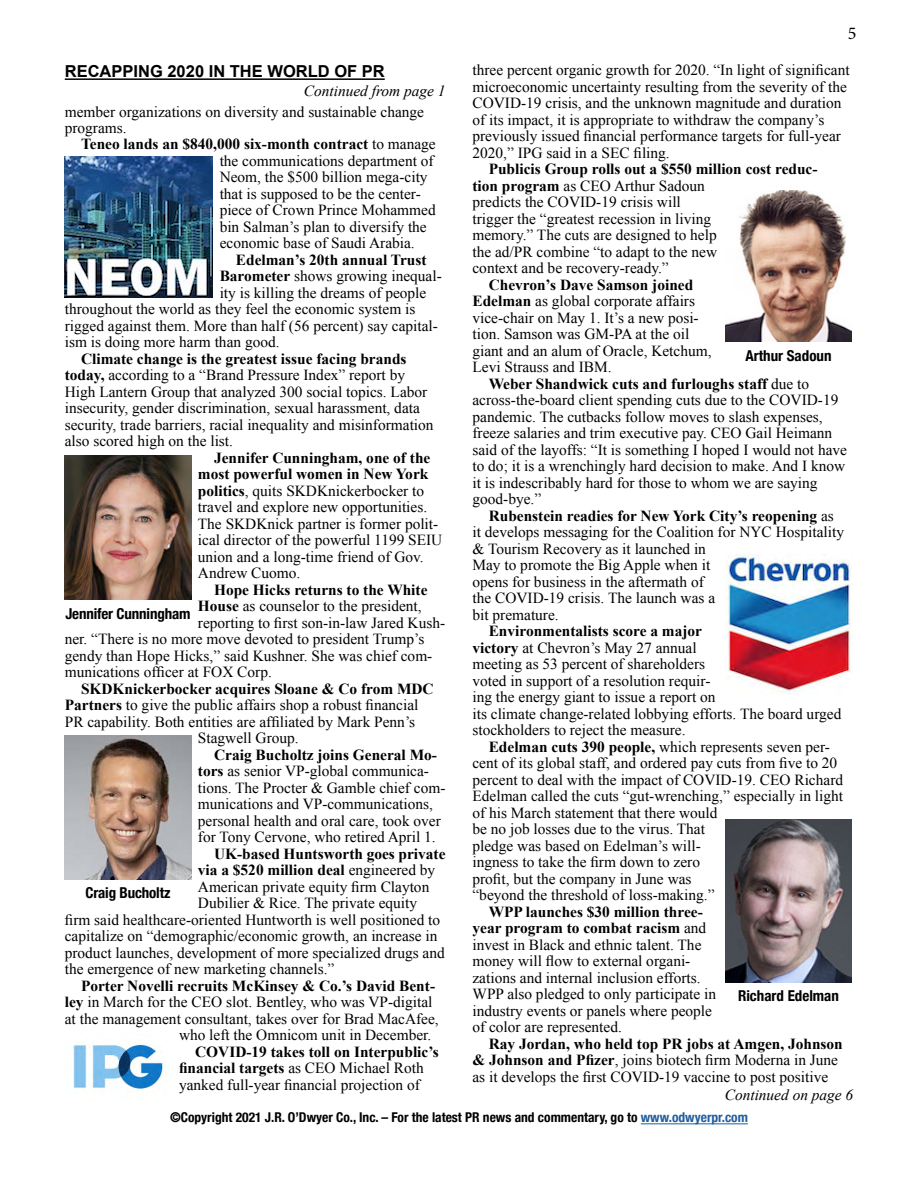
<style>
.page{position:relative;width:918px;height:1188px;background:#fff}
.page>*{position:absolute;margin:0;border:0;box-sizing:border-box;transform-origin:0 0}
.t1{font:18px "Minion Pro";color:#000}
.t2{font:700 16.5px "Arial";color:#000}
.t3{font:15.3px/16.5px "Times New Roman";color:#000}
.t4{font:700 15.3px "Times New Roman";color:#000}
.t5{font:italic 15.3px "Times New Roman";color:#000}
.t6{font:700 condensed 15px "Helvetica Neue";letter-spacing:-.01em;color:#000}
.t7{font:700 condensed 13.5px "Helvetica Neue";color:#000}
.s1{font-weight:700}
.s2{font-weight:400}
.s3{color:#215e9e}
</style>
<div class="page">
<hr style="left:641px;top:1124px;width:107px;height:1px;background:#215e9e">
<img style="left:73px;top:1043px;width:92px;height:48px">
<img style="left:65px;top:157px;width:148px;height:141px">
<img style="left:726px;top:554px;width:126px;height:141px">
<img style="left:725px;top:190px;width:127px;height:152px">
<img style="left:725px;top:819px;width:127px;height:163px">
<img style="left:65px;top:456px;width:126px;height:144px">
<img style="left:65px;top:735px;width:126px;height:144px">
<hr style="left:65px;top:78px;width:320px;height:2px;background:#000">
<p class="t2" style="left:65px;top:60px;width:321px">RECAPPING 2020 IN THE WORLD OF PR</p>
<p class="t5" style="left:304px;top:80px;width:143px">Continued from page 1</p>
<p class="t3" style="left:65px;top:103px;width:361px">member organizations on diversity and sustainable change programs.</p>
<p class="t3" style="left:220px;top:136px;width:218px;text-indent:-139px"><span class="s1">Teneo lands an $840,000 six-month contract</span> to manage the communications department of Neom, the $500 billion mega-city that is supposed to be the center&shy;piece of Crown Prince Mohammed bin Salman’s plan to diversify the economic base of Saudi Arabia.</p>
<p class="t4" style="left:236px;top:249px;width:192px">Edelman’s 20th annual Trust</p>
<p class="t3" style="left:220px;top:268px;width:224px"><span class="s1">Barometer</span> shows growing inequal-</p>
<p class="t3" style="left:220px;top:284px;width:208px">ity is killing the dreams of people</p>
<p class="t3" style="left:65px;top:301px;width:352px">throughout the world as they feel the economic system is</p>
<p class="t3" style="left:65px;top:317px;width:375px">rigged against them. More than half (56 percent) say capital-</p>
<p class="t3" style="left:65px;top:334px;width:216px">ism is doing more harm than good.</p>
<p class="t3" style="left:65px;top:350px;width:370px;text-indent:16px"><span class="s1">Climate change is the greatest issue facing brands today,</span> according to a “Brand Pressure Index” report by High Lantern Group that analyzed 300 social topics. Labor insecurity, gender discrimination, sexual harassment, data security, trade barriers, racial inequality and misinformation also scored high on the list.</p>
<p class="t3" style="left:198px;top:449px;width:246px;text-indent:16px"><span class="s1">Jennifer Cunningham, one of the most powerful women in New York politics</span>, quits SKDKnickerbocker to travel and explore new opportunities.<br>The SKDKnick partner is former polit&shy;ical director of the powerful 1199 SEIU union and a long-time friend of Gov.<br>Andrew Cuomo.</p>
<p class="t4" style="left:214px;top:579px;width:215px">Hope Hicks returns to the White</p>
<p class="t3" style="left:198px;top:598px;width:225px"><span class="s1">House</span> as counselor to the president,</p>
<p class="t3" style="left:198px;top:614px;width:249px">reporting to first son-in-law Jared Kush-</p>
<p class="t3" style="left:65px;top:631px;width:361px">ner. “There is no more move devoted to president Trump’s</p>
<p class="t3" style="left:65px;top:647px;width:369px">gendy than Hope Hicks,” said Kushner. She was chief com-</p>
<p class="t3" style="left:65px;top:664px;width:209px">munications officer at FOX Corp.</p>
<p class="t4" style="left:81px;top:678px;width:354px">SKDKnickerbocker acquires Sloane &amp; Co from MDC</p>
<p class="t3" style="left:65px;top:697px;width:355px"><span class="s1">Partners</span> to give the public affairs shop a robust financial</p>
<p class="t3" style="left:65px;top:713px;width:352px">PR capability. Both entities are affiliated by Mark Penn’s</p>
<p class="t3" style="left:198px;top:730px;width:102px">Stagwell Group.</p>
<p class="t3" style="left:198px;top:746px;width:249px;text-indent:16px"><span class="s1">Craig Bucholtz joins General Mo&shy;tors</span> as senior VP-global communica&shy;tions. The Procter &amp; Gamble chief com&shy;munications and VP-communications, personal health and oral care, took over for Tony Cervone, who retired April 1.</p>
<p class="t4" style="left:214px;top:843px;width:233px">UK-based Huntsworth goes private</p>
<p class="t4" style="left:198px;top:860px;width:239px">via a $520 million deal <span class="s2">engineered by</span></p>
<p class="t3" style="left:198px;top:878px;width:233px">American private equity firm Clayton</p>
<p class="t3" style="left:198px;top:895px;width:221px">Dubilier &amp; Rice. The private equity</p>
<p class="t3" style="left:65px;top:911px;width:377px">firm said healthcare-oriented Huntworth is well positioned to</p>
<p class="t3" style="left:65px;top:928px;width:374px">capitalize on “demographic/economic growth, an increase in</p>
<p class="t3" style="left:65px;top:944px;width:382px">product launches, development of more specialized drugs and</p>
<p class="t3" style="left:65px;top:961px;width:271px">the emergence of new marketing channels.”</p>
<p class="t4" style="left:81px;top:975px;width:356px">Porter Novelli recruits McKinsey &amp; Co.’s David Bent-</p>
<p class="t3" style="left:65px;top:994px;width:369px"><span class="s1">ley</span> in March for the CEO slot. Bentley, who was VP-digital</p>
<p class="t3" style="left:65px;top:1010px;width:376px">at the management consultant, takes over for Brad MacAfee,</p>
<p class="t3" style="left:179px;top:1027px;width:254px">who left the Omnicom unit in December.</p>
<p class="t3" style="left:179px;top:1043px;width:261px;text-indent:16px"><span class="s1">COVID-19 takes toll on Interpublic’s financial targets</span> as CEO Michael Roth yanked full-year financial projection of</p>
<p class="t6" style="left:65px;top:601px;width:127px">Jennifer Cunningham</p>
<p class="t6" style="left:86px;top:881px;width:86px">Craig Bucholtz</p>
<p class="t1" style="left:848px;top:21px;width:10px">5</p>
<p class="t3" style="left:472px;top:62px;width:379px">three percent organic growth for 2020. “In light of significant microeconomic uncertainty resulting from the severity of the COVID-19 crisis, and the unknown magnitude and duration of its impact, it is appropriate to withdraw the company’s previously issued financial performance targets for full-year 2020,” IPG said in a SEC filing.</p>
<p class="t3" style="left:472px;top:161px;width:347px;text-indent:16px"><span class="s1">Publicis Group rolls out a $550 million cost reduc&shy;tion program</span> as CEO Arthur Sadoun<br>predicts the COVID-19 crisis will<br>trigger the “greatest recession in living<br>memory.” The cuts are designed to help<br>the ad/PR combine “to adapt to the new<br>context and be recovery-ready.”</p>
<p class="t3" style="left:472px;top:276px;width:241px;text-indent:16px"><span class="s1">Chevron’s Dave Samson joined<br>Edelman</span> as global corporate affairs vice-chair on May 1. It’s a new posi&shy;tion. Samson was GM-PA at the oil giant and an alum of Oracle, Ketchum,<br>Levi Strauss and IBM.</p>
<p class="t3" style="left:472px;top:375px;width:376px;text-indent:16px"><span class="s1">Weber Shandwick cuts and furloughs staff</span> due to across-the-board client spending cuts due to the COVID-19 pandemic. The cutbacks follow moves to slash expenses, freeze salaries and trim executive pay. CEO Gail Heimann said of the layoffs: “It is something I hoped I would not have to do; it is a wrenchingly hard decision to make. And I know it is indescribably hard for those to whom we are saying good-bye.”</p>
<p class="t3" style="left:472px;top:507px;width:373px;text-indent:16px"><span class="s1">Rubenstein readies for New York City’s reopening</span> as it develops messaging for the Coalition for NYC Hospitality &amp; Tourism Recovery as it launched in<br>May to promote the Big Apple when it<br>opens for business in the aftermath of<br>the COVID-19 crisis. The launch was a<br>bit premature.</p>
<p class="t3" style="left:472px;top:623px;width:370px;text-indent:16px"><span class="s1">Environmentalists score a major<br>victory</span> at Chevron’s May 27 annual<br>meeting as 53 percent of shareholders<br>voted in support of a resolution requir-<br>ing the energy giant to issue a report on<br>its climate change-related lobbying efforts. The board urged stockholders to reject the measure.</p>
<p class="t3" style="left:472px;top:738px;width:372px;text-indent:16px"><span class="s1">Edelman cuts 390 people,</span> which represents seven per&shy;cent of its global staff, and ordered pay cuts from five to 20 percent to deal with the impact of COVID-19. CEO Richard Edelman called the cuts “gut-wrenching,” especially in light of his March statement that there would<br>be no job losses due to the virus. That<br>pledge was based on Edelman’s will-<br>ingness to take the firm down to zero<br>profit, but the company in June was<br>“beyond the threshold of loss-making.”</p>
<p class="t3" style="left:472px;top:903px;width:245px;text-indent:16px"><span class="s1">WPP launches $30 million three&shy;year program to combat racism</span> and invest in Black and ethnic talent. The money will flow to external organi&shy;zations and internal inclusion efforts.<br>WPP also pledged to only participate in industry events or panels where people of color are represented.</p>
<p class="t3" style="left:472px;top:1035px;width:372px;text-indent:16px"><span class="s1">Ray Jordan, who held top PR jobs at Amgen, Johnson &amp; Johnson and Pfizer</span>, joins biotech firm Moderna in June as it develops the first COVID-19 vaccine to post positive</p>
<p class="t6" style="left:745px;top:343px;width:88px">Arthur Sadoun</p>
<p class="t6" style="left:738px;top:984px;width:103px">Richard Edelman</p>
<p class="t5" style="left:725px;top:1085px;width:130px">Continued on page 6</p>
<p class="t7" style="left:170px;top:1106px;width:579px">©Copyright 2021 J.R. O’Dwyer Co., Inc. – For the latest PR news and commentary, go to <span class="s3">www.odwyerpr.com</span></p>
</div>
